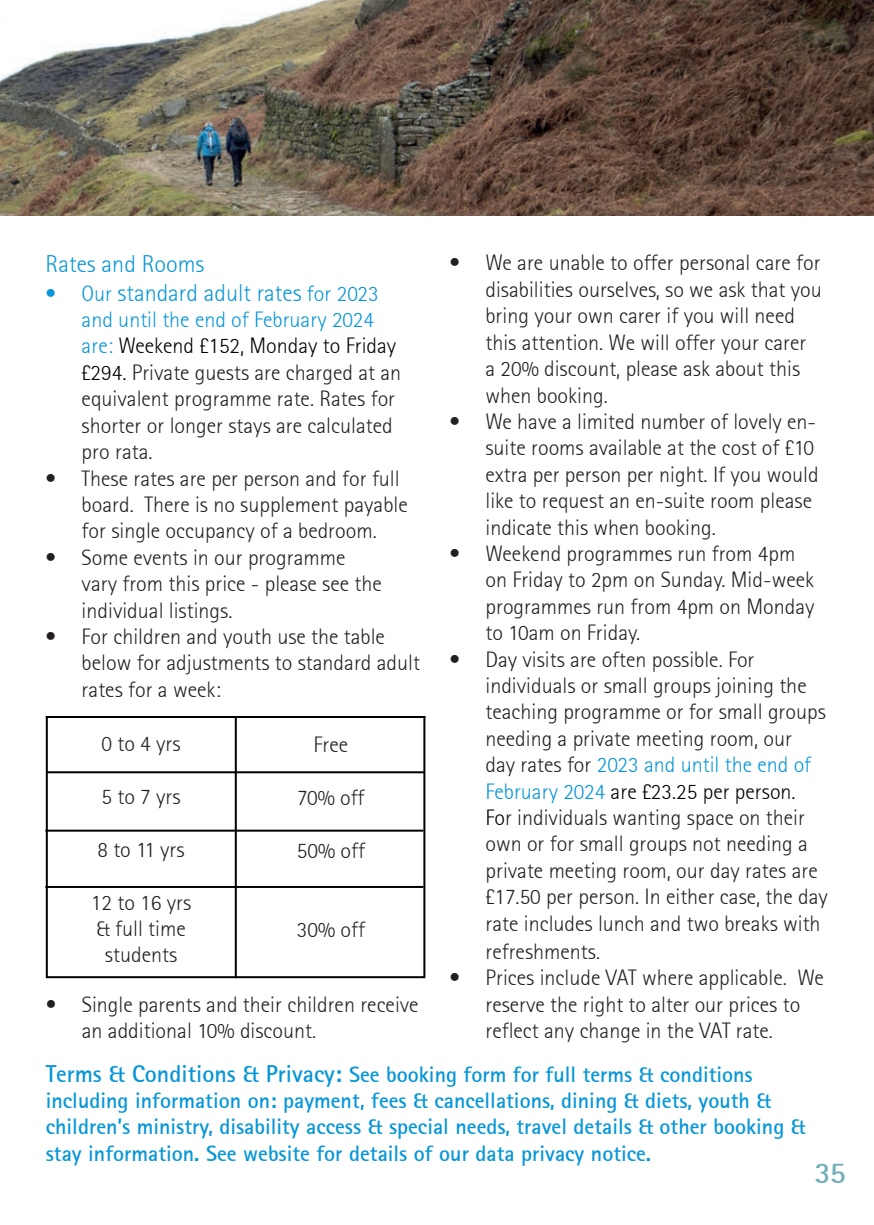
<style>
.page{position:relative;width:874px;height:1225px;background:#fff}
.page>*{position:absolute;margin:0;border:0;box-sizing:border-box;transform-origin:0 0}
.My_paragraph_setting{font:700 30px "Rotis Sans Serif";color:#72aeb6}
.t1{font:300 24px "Rotis Sans Serif";color:#0696d7}
.t2{font:300 22px/26.4px "Rotis Sans Serif";color:#231f20}
.t3{font:700 22px/26.4px "Rotis Sans Serif";color:#0696d7}
.s1{font-size:22px}
.s2{color:#0696d7}
.s3{color:#000}
.s4{font-size:24px}
</style>
<div class="page">
<img style="left:0;top:0;width:873px;height:215px">
<div style="left:46px;top:716px;width:379px;height:262px;border:2px solid #000"></div>
<hr style="left:46px;top:716px;width:379px;height:2px;background:#000">
<hr style="left:235px;top:718px;width:2px;height:260px;background:#000">
<hr style="left:46px;top:771px;width:378px;height:2px;background:#000">
<hr style="left:45px;top:829px;width:378px;height:2px;background:#000">
<hr style="left:45px;top:886px;width:378px;height:2px;background:#000">
<p class="t1" style="left:46px;top:250px;width:160px">Rates and Rooms</p>
<p class="t1" style="left:46px;top:279px;width:334px"><span class="s1">• Our</span> standard adult rates <span class="s1">for 2023</span></p>
<p class="t2" style="left:82px;top:306px;width:321px"><span class="s2">and until the end of February 2024 are:</span> <span class="s3">Weekend £152, Monday to Friday £294.</span> Private guests are charged at an equivalent programme rate. Rates for shorter or longer stays are calculated pro rata.</p>
<p class="t2" style="left:82px;top:465px;width:327px;text-indent:-36px">• These rates are per person and for full board. There is no supplement payable for single occupancy of a bedroom.</p>
<p class="t2" style="left:82px;top:544px;width:301px;text-indent:-36px">• Some events in our programme vary from this price - please see the individual listings.</p>
<p class="t2" style="left:82px;top:623px;width:340px;text-indent:-36px">• For children and youth use the table below for adjustments to standard adult rates for a week:</p>
<p class="t2" style="left:101px;top:730px;width:81px">0 to 4 yrs</p>
<p class="t2" style="left:101px;top:783px;width:81px">5 to 7 yrs</p>
<p class="t2" style="left:97px;top:836px;width:89px">8 to 11 yrs</p>
<p class="t2" style="left:91px;top:889px;width:102px">12 to 16 yrs</p>
<p class="t2" style="left:96px;top:915px;width:91px">&amp; full time</p>
<p class="t2" style="left:105px;top:941px;width:74px">students</p>
<p class="t2" style="left:313px;top:732px;width:36px">Free</p>
<p class="t2" style="left:297px;top:784px;width:69px">70% off</p>
<p class="t2" style="left:297px;top:837px;width:70px">50% off</p>
<p class="t2" style="left:297px;top:916px;width:70px">30% off</p>
<p class="t2" style="left:82px;top:991px;width:338px;text-indent:-36px">• Single parents and their children receive an additional 10% discount.</p>
<p class="t2" style="left:485px;top:250px;width:338px;text-indent:-36px">• We are unable to offer personal care for disabilities ourselves, so we ask that you bring your own carer if you will need this attention. We will offer your carer<br>a 20% discount, please ask about this when booking.</p>
<p class="t2" style="left:485px;top:408px;width:334px;text-indent:-36px">• We have a limited number of lovely en&shy;suite rooms available at the cost of £10 extra per person per night. If you would like to request an en-suite room please indicate this when booking.</p>
<p class="t2" style="left:485px;top:540px;width:330px;text-indent:-36px">• Weekend programmes run from 4pm on Friday to 2pm on Sunday. Mid-week programmes run from 4pm on Monday to 10am on Friday.</p>
<p class="t2" style="left:485px;top:646px;width:344px;text-indent:-36px">• Day visits are often possible. For individuals or small groups joining the teaching programme or for small groups needing a private meeting room, our<br>day rates for <span class="s2">2023 and until the end of February 2024</span> <span class="s3">are £23.25 per person.<br>Fo</span>r individuals wanting space on their own or for small groups not needing a private meeting room, our day rates are £17.50 per person. In either case, the day rate includes lunch and two breaks with refreshments.</p>
<p class="t2" style="left:485px;top:964px;width:340px;text-indent:-36px">• Prices include VAT where applicable. We reserve the right to alter our prices to reflect any change in the VAT rate.</p>
<p class="t3" style="left:46px;top:1060px;width:760px"><span class="s4">Terms &amp; Conditions &amp; Privacy:</span> See booking form for full terms &amp; conditions including information on: payment, fees &amp; cancellations, dining &amp; diets, youth &amp; children’s ministry, disability access &amp; special needs, travel details &amp; other booking &amp; stay information. See website for details of our data privacy notice.</p>
<p class="My_paragraph_setting" style="left:814px;top:1154px;width:33px">35</p>
</div>
